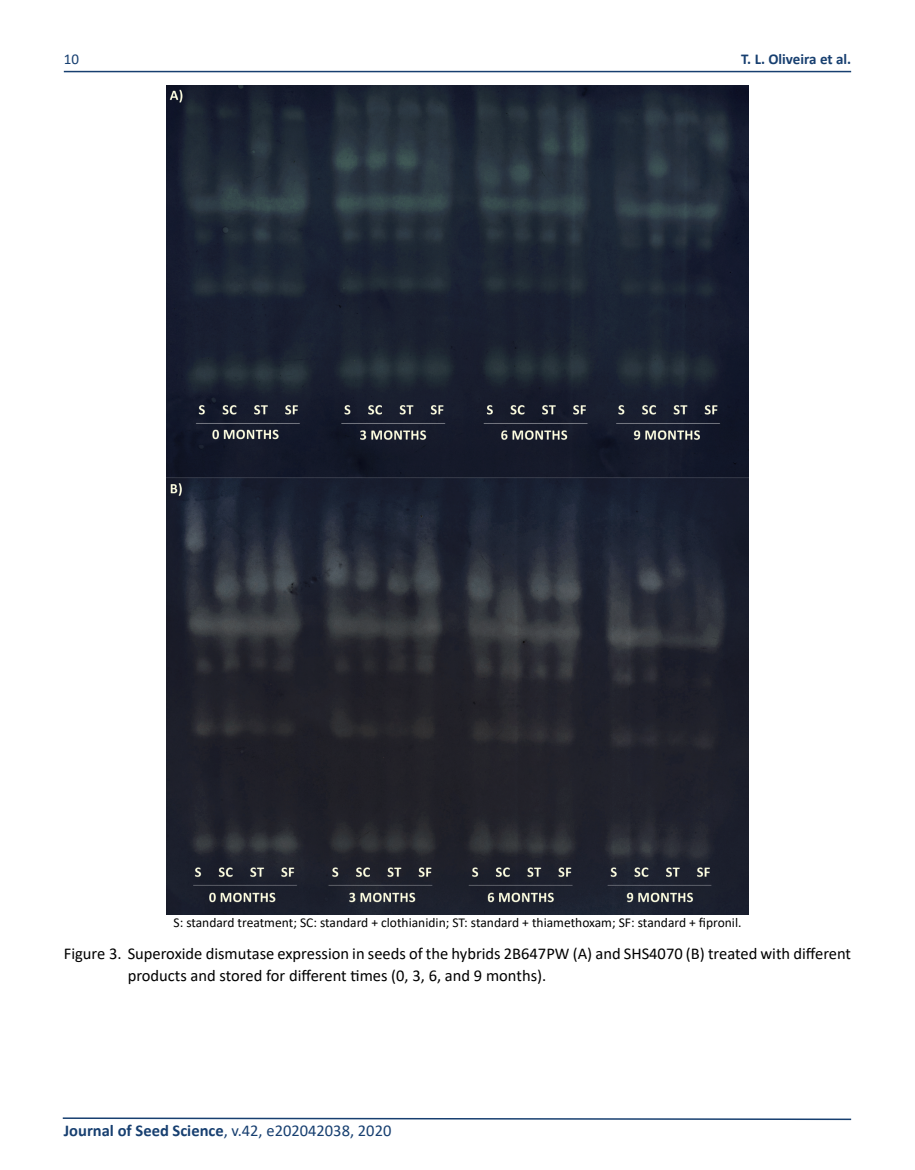
<style>
.page{position:relative;width:915px;height:1170px;background:#fff}
.page>*{position:absolute;margin:0;border:0;box-sizing:border-box;transform-origin:0 0}
.t1{font:16.5px/22.5px "Calibri";color:#000}
.t2{font:16.5px "Calibri";color:#173f70}
.t3{font:700 15px "Calibri";color:#173f70}
.t4{font:15px "Calibri";color:#173f70}
.t5{font:13.5px "Calibri";color:#000}
.s1{font-weight:700}
</style>
<div class="page">
<img style="left:166px;top:85px;width:582px;height:829px">
<svg style="left:62px;top:1117px;width:790px;height:3px"></svg>
<hr style="left:64px;top:71px;width:786px;height:1px;background:#173f70">
<p class="t4" style="left:64px;top:48px;width:17px">10</p>
<p class="t3" style="left:740px;top:48px;width:111px">T. L. Oliveira et al.</p>
<p class="t5" style="left:173px;top:913px;width:569px">S: standard treatment; SC: standard + clothianidin; ST: standard + thiamethoxam; SF: standard + fipronil.</p>
<p class="t1" style="left:128px;top:941px;width:724px;text-indent:-64px">Figure 3. Superoxide dismutase expression in seeds of the hybrids 2B647PW (A) and SHS4070 (B) treated with different products and stored for different times (0, 3, 6, and 9 months).</p>
<p class="t2" style="left:64px;top:1118px;width:329px"><span class="s1">Journal of Seed Science</span>, v.42, e202042038, 2020</p>
</div>
